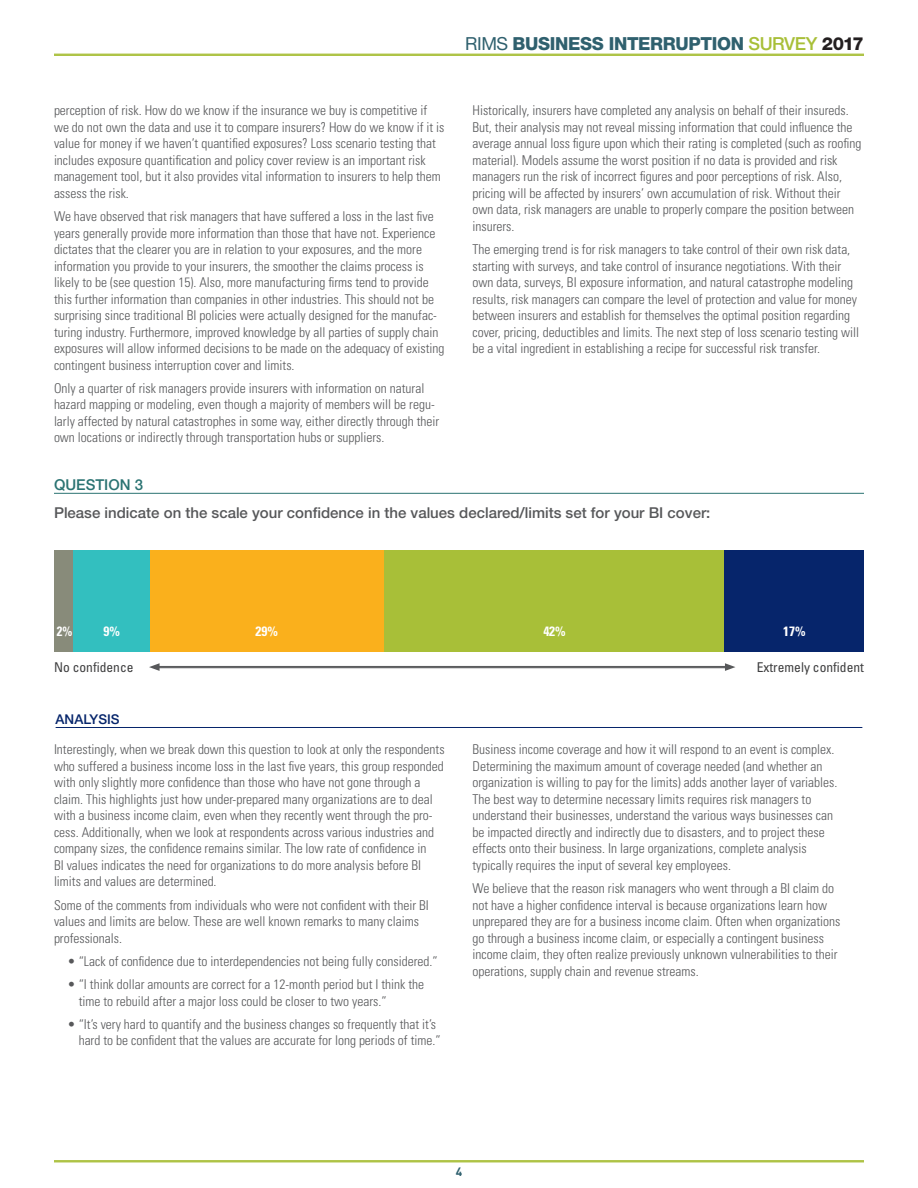
<style>
.page{position:relative;width:918px;height:1188px;background:#fff}
.page>*{position:absolute;margin:0;border:0;box-sizing:border-box;transform-origin:0 0}
.t1{font:800 18px "Helvetica Neue";letter-spacing:-.02em;color:#2f606e}
.t2{font:500 15px "Helvetica Neue";color:#57585a}
.t3{font:500 15px "Helvetica Neue";color:#2a7372}
.t4{font:300 condensed 13.5px/16.5px "Univers";color:#57585a}
.t5{font:condensed 13.5px "Univers";color:#3e3e3f}
.t6{font:700 condensed 13.5px "Univers";color:#fff}
.t7{font:500 13.5px "Helvetica Neue";color:#06256b}
.t8{font:700 condensed 13.5px "Univers";color:#fff;scale:.94 1}
.t9{font:700 12px "DIN";color:#2f606e}
.s1{font-weight:400}
.s2{font-weight:500;color:#a8bf38}
.s3{color:#231f20}
</style>
<div class="page">
<hr style="left:54px;top:54px;width:810px;height:1px;background:#a8bf38">
<hr style="left:54px;top:55px;width:810px;height:1px;background:#a8bf38">
<hr style="left:54px;top:1160px;width:810px;height:1px;background:#a8bf38">
<hr style="left:54px;top:1161px;width:810px;height:1px;background:#a8bf38">
<hr style="left:54px;top:1162px;width:810px;height:1px;background:#a8bf38">
<div style="left:54px;top:550px;width:19px;height:101px;background:#888b7a"></div>
<div style="left:73px;top:550px;width:77px;height:101px;background:#33bfbf"></div>
<div style="left:150px;top:550px;width:234px;height:101px;background:#fab01c"></div>
<div style="left:384px;top:550px;width:341px;height:101px;background:#a8bf38"></div>
<div style="left:725px;top:550px;width:139px;height:101px;background:#06256b"></div>
<hr style="left:157px;top:667px;width:570px;height:1px;background:#57585a">
<hr style="left:157px;top:666px;width:570px;height:1px;background:#57585a">
<svg style="left:725px;top:663px;width:10px;height:8px"></svg>
<svg style="left:149px;top:663px;width:11px;height:8px"></svg>
<hr style="left:54px;top:493px;width:810px;height:1px;background:#2a7372">
<hr style="left:56px;top:727px;width:806px;height:1px;background:#06256b">
<p class="t4" style="left:54px;top:102px;width:392px">perception of risk. How do we know if the insurance we buy is competitive if we do not own the data and use it to compare insurers? How do we know if it is value for money if we haven’t quantified exposures? Loss scenario testing that includes exposure quantification and policy cover review is an important risk management tool, but it also provides vital information to insurers to help them assess the risk.</p>
<p class="t4" style="left:54px;top:208px;width:392px">We have observed that risk managers that have suffered a loss in the last five years generally provide more information than those that have not. Experience dictates that the clearer you are in relation to your exposures, and the more information you provide to your insurers, the smoother the claims process is likely to be (see question 15). Also, more manufacturing firms tend to provide this further information than companies in other industries. This should not be surprising since traditional BI policies were actually designed for the manufac&shy;turing industry. Furthermore, improved knowledge by all parties of supply chain exposures will allow informed decisions to be made on the adequacy of existing contingent business interruption cover and limits.</p>
<p class="t4" style="left:54px;top:380px;width:387px">Only a quarter of risk managers provide insurers with information on natural hazard mapping or modeling, even though a majority of members will be regu&shy;larly affected by natural catastrophes in some way, either directly through their own locations or indirectly through transportation hubs or suppliers.</p>
<h1 class="t1" style="left:465px;top:33px;width:400px"><span class="s1">RIMS</span> BUSINESS INTERRUPTION <span class="s2">SURVEY</span> <span class="s3">2017</span></h1>
<p class="t4" style="left:472px;top:102px;width:391px">Historically, insurers have completed any analysis on behalf of their insureds.<br>But, their analysis may not reveal missing information that could influence the average annual loss figure upon which their rating is completed (such as roofing material). Models assume the worst position if no data is provided and risk managers run the risk of incorrect figures and poor perceptions of risk. Also, pricing will be affected by insurers’ own accumulation of risk. Without their own data, risk managers are unable to properly compare the position between insurers.</p>
<p class="t4" style="left:472px;top:241px;width:388px">The emerging trend is for risk managers to take control of their own risk data, starting with surveys, and take control of insurance negotiations. With their own data, surveys, BI exposure information, and natural catastrophe modeling results, risk managers can compare the level of protection and value for money between insurers and establish for themselves the optimal position regarding cover, pricing, deductibles and limits. The next step of loss scenario testing will be a vital ingredient in establishing a recipe for successful risk transfer.</p>
<p class="t3" style="left:54px;top:476px;width:91px">QUESTION 3</p>
<p class="t2" style="left:54px;top:503px;width:658px">Please indicate on the scale your confidence in the values declared/limits set for your BI cover:</p>
<p class="t8" style="left:57px;top:623px;width:18px">2%</p>
<p class="t6" style="left:104px;top:623px;width:18px">9%</p>
<p class="t6" style="left:256px;top:623px;width:24px">29%</p>
<p class="t6" style="left:543px;top:623px;width:24px">42%</p>
<p class="t6" style="left:783px;top:623px;width:24px">17%</p>
<p class="t5" style="left:54px;top:658px;width:81px">No confidence</p>
<p class="t5" style="left:757px;top:658px;width:109px">Extremely confident</p>
<p class="t7" style="left:56px;top:711px;width:66px">ANALYSIS</p>
<p class="t4" style="left:54px;top:741px;width:392px">Interestingly, when we break down this question to look at only the respondents who suffered a business income loss in the last five years, this group responded with only slightly more confidence than those who have not gone through a claim. This highlights just how under-prepared many organizations are to deal with a business income claim, even when they recently went through the pro&shy;cess. Additionally, when we look at respondents across various industries and company sizes, the confidence remains similar. The low rate of confidence in<br>BI values indicates the need for organizations to do more analysis before BI limits and values are determined.</p>
<p class="t4" style="left:54px;top:897px;width:376px">Some of the comments from individuals who were not confident with their BI values and limits are below. These are well known remarks to many claims professionals.</p>
<p class="t4" style="left:68px;top:953px;width:372px">• “Lack of confidence due to interdependencies not being fully considered.”</p>
<p class="t4" style="left:79px;top:976px;width:347px;text-indent:-11px">• “I think dollar amounts are correct for a 12-month period but I think the time to rebuild after a major loss could be closer to two years.”</p>
<p class="t4" style="left:79px;top:1016px;width:364px;text-indent:-11px">• “It’s very hard to quantify and the business changes so frequently that it’s hard to be confident that the values are accurate for long periods of time.”</p>
<p class="t4" style="left:472px;top:741px;width:367px">Business income coverage and how it will respond to an event is complex.<br>Determining the maximum amount of coverage needed (and whether an organization is willing to pay for the limits) adds another layer of variables.<br>The best way to determine necessary limits requires risk managers to understand their businesses, understand the various ways businesses can be impacted directly and indirectly due to disasters, and to project these effects onto their business. In large organizations, complete analysis typically requires the input of several key employees.</p>
<p class="t4" style="left:472px;top:880px;width:370px">We believe that the reason risk managers who went through a BI claim do not have a higher confidence interval is because organizations learn how unprepared they are for a business income claim. Often when organizations go through a business income claim, or especially a contingent business income claim, they often realize previously unknown vulnerabilities to their operations, supply chain and revenue streams.</p>
<p class="t9" style="left:456px;top:1164px;width:8px">4</p>
</div>
